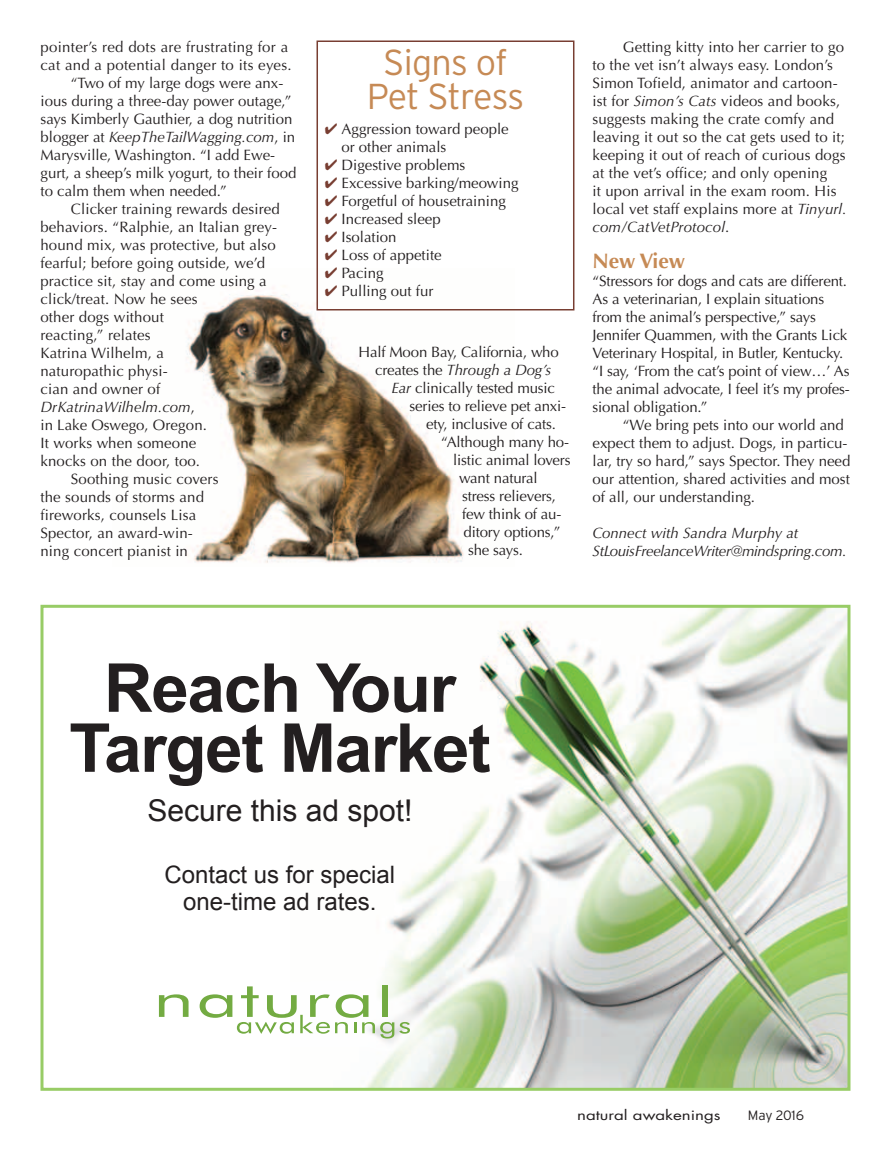
<style>
.page{position:relative;width:891px;height:1161px;background:#fff}
.page>*{position:absolute;margin:0;border:0;box-sizing:border-box;transform-origin:0 0}
.t1{font:700 67.5px/60px "Arial";letter-spacing:-.02em;color:#231f20;text-align:center}
.t2{font:300 36px/34.5px "Interstate";letter-spacing:-.03em;color:#c68a55;text-align:center}
.t3{font:30px "Arial";color:#231f20}
.t4{font:24px/27px "Arial";color:#231f20;text-align:center}
.t5{font:700 21px "Optima";letter-spacing:-.01em;color:#c68a55}
.t6{font:15px/18px "Optima";color:#231f20}
.t7{font:italic 15px "Optima";color:#231f20}
.t8{font:15px "Optima";letter-spacing:.02em;color:#231f20}
.t9{font:italic 15px/18px "Optima";letter-spacing:-.02em;color:#231f20}
.t10{font:13.5px "Futura Std";color:#231f20;scale:1.25 1}
.t11{font:300 13.5px "Interstate";letter-spacing:-.01em;color:#231f20}
.s1{font-style:normal}
.s2{color:#783e32}
.s3{font-style:italic}
</style>
<div class="page">
<img style="left:186px;top:269px;width:328px;height:294px">
<div style="left:317px;top:40px;width:257px;height:270px;border:2px solid #783e32"></div>
<img style="left:367px;top:609px;width:479px;height:478px">
<div style="left:40px;top:605px;width:810px;height:486px;border:3px solid #98cc66"></div>
<div style="left:126px;top:953px;width:316px;height:118px;background:#fff"></div>
<svg style="left:159px;top:994px;width:30px;height:23px"></svg>
<div style="left:382px;top:985px;width:6px;height:32px;background:#73ab42"></div>
<svg style="left:200px;top:986px;width:210px;height:53px"></svg>
<p class="t8" style="left:40px;top:38px;width:249px">pointer’s red dots are frustrating for a</p>
<p class="t8" style="left:40px;top:56px;width:253px">cat and a potential danger to its eyes.</p>
<p class="t6" style="left:71px;top:74px;width:214px">“Two of my large dogs were anx-</p>
<p class="t6" style="left:40px;top:92px;width:253px">ious during a three-day power outage,”</p>
<p class="t6" style="left:40px;top:110px;width:253px">says Kimberly Gauthier, a dog nutrition</p>
<p class="t7" style="left:40px;top:128px;width:256px"><span class="s1">blogger at</span> KeepTheTailWagging.com<span class="s1">, in</span></p>
<p class="t6" style="left:40px;top:146px;width:236px">Marysville, Washington. “I add Ewe-</p>
<p class="t6" style="left:40px;top:164px;width:257px">gurt, a sheep’s milk yogurt, to their food</p>
<p class="t6" style="left:40px;top:182px;width:188px">to calm them when needed.”</p>
<p class="t6" style="left:71px;top:200px;width:210px">Clicker training rewards desired</p>
<p class="t6" style="left:40px;top:218px;width:238px">behaviors. “Ralphie, an Italian grey-</p>
<p class="t6" style="left:40px;top:236px;width:237px">hound mix, was protective, but also</p>
<p class="t6" style="left:40px;top:254px;width:226px">fearful; before going outside, we’d</p>
<p class="t6" style="left:40px;top:272px;width:228px">practice sit, stay and come using a</p>
<p class="t6" style="left:40px;top:290px;width:159px">click/treat. Now he sees</p>
<p class="t6" style="left:40px;top:308px;width:125px">other dogs without</p>
<p class="t6" style="left:40px;top:326px;width:112px">reacting,” relates</p>
<p class="t6" style="left:40px;top:344px;width:125px">Katrina Wilhelm, a</p>
<p class="t6" style="left:40px;top:362px;width:129px">naturopathic physi-</p>
<p class="t6" style="left:40px;top:380px;width:121px">cian and owner of</p>
<p class="t7" style="left:40px;top:398px;width:156px">DrKatrinaWilhelm.com<span class="s1">,</span></p>
<p class="t6" style="left:40px;top:416px;width:168px">in Lake Oswego, Oregon.</p>
<p class="t6" style="left:40px;top:434px;width:157px">It works when someone</p>
<p class="t6" style="left:40px;top:452px;width:161px">knocks on the door, too.</p>
<p class="t6" style="left:71px;top:470px;width:149px">Soothing music covers</p>
<p class="t6" style="left:40px;top:488px;width:165px">the sounds of storms and</p>
<p class="t6" style="left:40px;top:506px;width:157px">fireworks, counsels Lisa</p>
<p class="t6" style="left:40px;top:524px;width:154px">Spector, an award-win-</p>
<p class="t6" style="left:40px;top:542px;width:149px">ning concert pianist in</p>
<h2 class="t2" style="left:367px;top:45px;width:159px">Signs of<br>Pet Stress</h2>
<p class="t6" style="left:341px;top:120px;width:169px;text-indent:-17px"><span class="s2">✔</span> Aggression toward people or other animals</p>
<p class="t6" style="left:325px;top:156px;width:142px"><span class="s2">✔</span> Digestive problems</p>
<p class="t6" style="left:325px;top:174px;width:195px"><span class="s2">✔</span> Excessive barking/meowing</p>
<p class="t6" style="left:325px;top:192px;width:183px"><span class="s2">✔</span> Forgetful of housetraining</p>
<p class="t6" style="left:325px;top:210px;width:118px"><span class="s2">✔</span> Increased sleep</p>
<p class="t6" style="left:325px;top:228px;width:73px"><span class="s2">✔</span> Isolation</p>
<p class="t6" style="left:325px;top:246px;width:118px"><span class="s2">✔</span> Loss of appetite</p>
<p class="t6" style="left:325px;top:264px;width:60px"><span class="s2">✔</span> Pacing</p>
<p class="t6" style="left:325px;top:282px;width:110px"><span class="s2">✔</span> Pulling out fur</p>
<p class="t6" style="left:359px;top:343px;width:202px">Half Moon Bay, California, who</p>
<p class="t7" style="left:375px;top:361px;width:178px"><span class="s1">creates the</span> Through a Dog’s</p>
<p class="t6" style="left:392px;top:379px;width:165px"><span class="s3">Ear</span> clinically tested music</p>
<p class="t6" style="left:410px;top:397px;width:158px">series to relieve pet anxi-</p>
<p class="t6" style="left:426px;top:415px;width:131px">ety, inclusive of cats.</p>
<p class="t6" style="left:441px;top:433px;width:130px">“Although many ho-</p>
<p class="t6" style="left:453px;top:451px;width:119px">listic animal lovers</p>
<p class="t6" style="left:459px;top:469px;width:80px">want natural</p>
<p class="t6" style="left:462px;top:487px;width:96px">stress relievers,</p>
<p class="t6" style="left:462px;top:505px;width:101px">few think of au-</p>
<p class="t6" style="left:464px;top:523px;width:98px">ditory options,”</p>
<p class="t6" style="left:468px;top:541px;width:57px">she says.</p>
<p class="t6" style="left:593px;top:38px;width:256px;text-indent:30px">Getting kitty into her carrier to go to the vet isn’t always easy. London’s Simon Tofield, animator and cartoon&shy;ist for <span class="s3">Simon’s Cats</span> videos and books, suggests making the crate comfy and leaving it out so the cat gets used to it; keeping it out of reach of curious dogs at the vet’s office; and only opening<br>it upon arrival in the exam room. His local vet staff explains more at <span class="s3">Tinyurl. com/CatVetProtocol</span>.</p>
<h3 class="t5" style="left:593px;top:248px;width:94px">New View</h3>
<p class="t6" style="left:593px;top:272px;width:259px">“Stressors for dogs and cats are different.<br>As a veterinarian, I explain situations from the animal’s perspective,” says Jennifer Quammen, with the Grants Lick Veterinary Hospital, in Butler, Kentucky. “I say, ‘From the cat’s point of view…’ As the animal advocate, I feel it’s my profes&shy;sional obligation.”</p>
<p class="t6" style="left:593px;top:416px;width:259px;text-indent:30px">“We bring pets into our world and expect them to adjust. Dogs, in particu&shy;lar, try so hard,” says Spector. They need our attention, shared activities and most of all, our understanding.</p>
<p class="t9" style="left:593px;top:524px;width:255px">Connect with Sandra Murphy at<br>StLouisFreelanceWriter@mindspring.com.</p>
<h1 class="t1" style="left:69px;top:660px;width:423px">Reach Your<br>Target Market</h1>
<h3 class="t3" style="left:147px;top:791px;width:267px">Secure this ad spot!</h3>
<h3 class="t4" style="left:165px;top:862px;width:232px">Contact us for special one-time ad rates.</h3>
<p class="t10" style="left:577px;top:1107px;width:116px">natural awakenings</p>
<p class="t11" style="left:748px;top:1108px;width:58px">May 2016</p>
</div>
